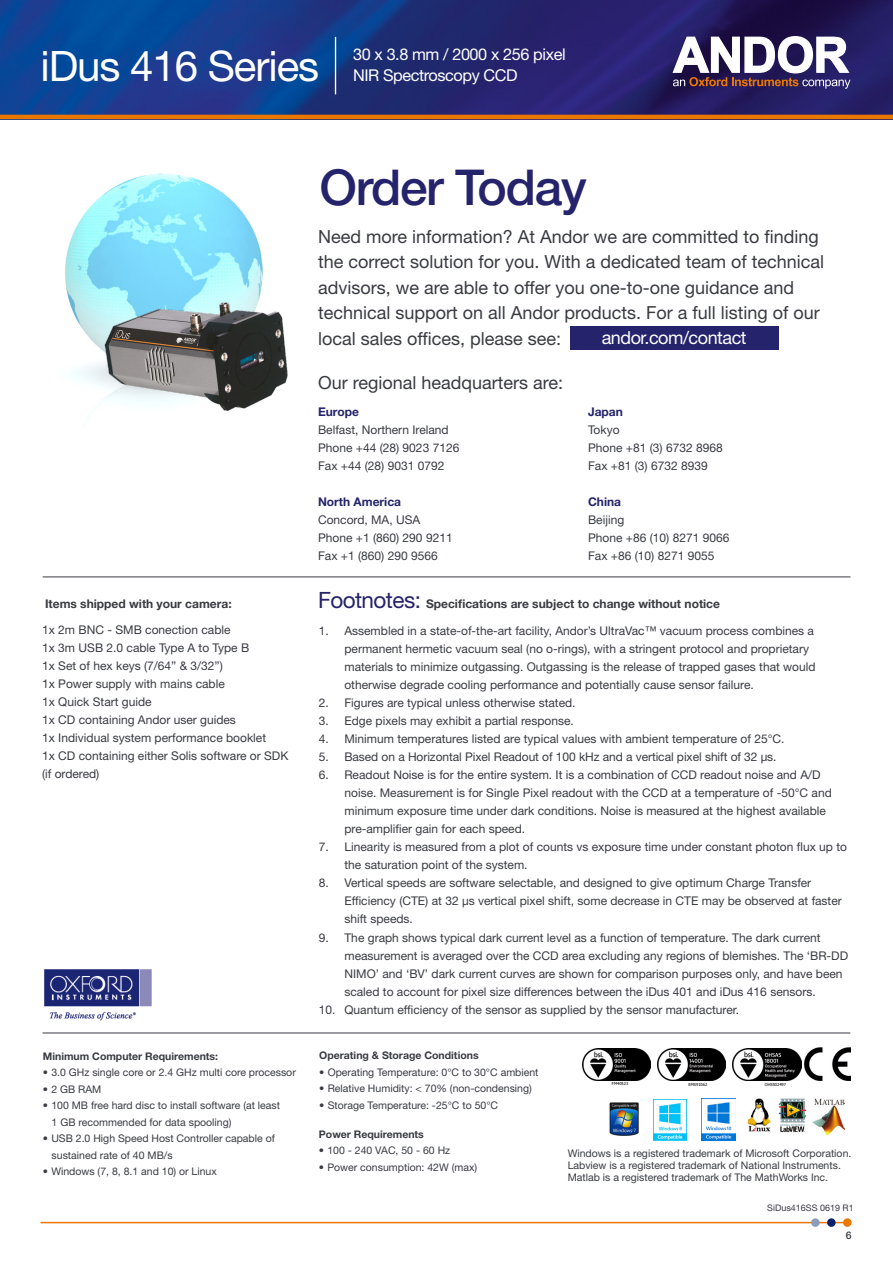
<style>
.page{position:relative;width:893px;height:1263px;background:#fff}
.page>*{position:absolute;margin:0;border:0;box-sizing:border-box;transform-origin:0 0}
.t1{font:500 49.5px "Helvetica Neue LT Std";letter-spacing:-.025em;color:#24236b}
.t2{font:42px "Helvetica Neue LT Std";letter-spacing:-.025em;color:#fff}
.t3{font:18px/25.5px "Helvetica Neue LT Std";color:#393b41}
.t4{font:18px "Helvetica Neue LT Std";letter-spacing:-.025em;color:#fff}
.t5{font:16.2px/20.4px "Helvetica Neue LT Std";letter-spacing:-.025em;color:#fff}
.t6{font:12px/18px "Helvetica Neue LT Std";color:#393b41}
.t7{font:700 12px "Helvetica Neue LT Std";color:#393b41}
.t8{font:700 12px "Helvetica Neue LT Std";color:#24236b}
.t9{font:10.5px/16.5px "Helvetica Neue LT Std";color:#393b41}
.t10{font:700 10.5px "Helvetica Neue LT Std";color:#393b41}
.t11{font:500 10.5px "Helvetica Neue LT Std";color:#393b41}
.t12{font:9px "Helvetica Neue LT Std";color:#393b41}
.t13{font:4.05px "Tahoma";color:#000}
.s1{font-weight:400;font-size:22.5px;color:#24236b}
</style>
<div class="page">
<img style="left:0;top:0;width:893px;height:115px">
<svg style="left:672px;top:36px;width:178px;height:53px"></svg>
<hr style="left:335px;top:37px;width:1px;height:57px;background:#fff">
<hr style="left:40px;top:1222px;width:805px;height:1px;background:#ea7700">
<div style="left:844px;top:1219px;width:7px;height:7px;background:#ea7700;border-radius:50%"></div>
<div style="left:843px;top:1218px;width:9px;height:9px;border:2px solid #ea7700;border-radius:50%"></div>
<div style="left:812px;top:1219px;width:7px;height:7px;background:#8b9dbc;border-radius:50%"></div>
<div style="left:811px;top:1218px;width:9px;height:9px;border:2px solid #8b9dbc;border-radius:50%"></div>
<div style="left:828px;top:1219px;width:7px;height:7px;background:#0b206c;border-radius:50%"></div>
<div style="left:827px;top:1218px;width:9px;height:9px;border:2px solid #0b206c;border-radius:50%"></div>
<hr style="left:0;top:115px;width:893px;height:4px;background:#ea7700">
<hr style="left:43px;top:576px;width:807px;height:1px;background:#393b41">
<img style="left:65px;top:173px;width:198px;height:245px">
<div style="left:570px;top:326px;width:208px;height:23px;background:#24236b"></div>
<hr style="left:43px;top:1032px;width:807px;height:1px;background:#393b41">
<img style="left:778px;top:1098px;width:29px;height:35px">
<img style="left:813px;top:1099px;width:32px;height:35px">
<img style="left:748px;top:1099px;width:23px;height:32px">
<img style="left:805px;top:1048px;width:45px;height:32px">
<img style="left:657px;top:1049px;width:69px;height:32px">
<img style="left:732px;top:1049px;width:69px;height:32px">
<img style="left:582px;top:1049px;width:69px;height:32px">
<img style="left:102px;top:294px;width:186px;height:120px">
<img style="left:44px;top:969px;width:108px;height:52px">
<img style="left:609px;top:1102px;width:30px;height:33px">
<img style="left:654px;top:1099px;width:33px;height:42px">
<img style="left:702px;top:1099px;width:34px;height:42px">
<h2 class="t2" style="left:40px;top:41px;width:280px">iDus 416 Series</h2>
<h3 class="t5" style="left:353px;top:44px;width:214px">30 x 3.8 mm / 2000 x 256 pixel<br>NIR Spectroscopy CCD</h3>
<p class="t7" style="left:45px;top:596px;width:188px">Items shipped with your camera:</p>
<p class="t6" style="left:42px;top:620px;width:248px">1x 2m BNC - SMB conection cable<br>1x 3m USB 2.0 cable Type A to Type B<br>1x Set of hex keys (7/64” &amp; 3/32”)<br>1x Power supply with mains cable<br>1x Quick Start guide<br>1x CD containing Andor user guides<br>1x Individual system performance booklet<br>1x CD containing either Solis software or SDK (if ordered)</p>
<p class="t10" style="left:43px;top:1049px;width:177px">Minimum Computer Requirements:</p>
<p class="t9" style="left:43px;top:1064px;width:254px">• 3.0 GHz single core or 2.4 GHz multi core processor</p>
<p class="t9" style="left:43px;top:1081px;width:60px">• 2 GB RAM</p>
<p class="t9" style="left:52px;top:1097px;width:230px;text-indent:-9px">• 100 MB free hard disc to install software (at least<br>1 GB recommended for data spooling)</p>
<p class="t9" style="left:52px;top:1130px;width:225px;text-indent:-9px">• USB 2.0 High Speed Host Controller capable of sustained rate of 40 MB/s</p>
<p class="t9" style="left:43px;top:1163px;width:176px">• Windows (7, 8, 8.1 and 10) or Linux</p>
<h1 class="t1" style="left:319px;top:158px;width:269px">Order Today</h1>
<p class="t3" style="left:318px;top:223px;width:508px">Need more information? At Andor we are committed to finding the correct solution for you. With a dedicated team of technical advisors, we are able to offer you one-to-one guidance and technical support on all Andor products. For a full listing of our local sales offices, please see:</p>
<h3 class="t3" style="left:318px;top:370px;width:247px">Our regional headquarters are:</h3>
<p class="t8" style="left:318px;top:404px;width:42px">Europe</p>
<p class="t8" style="left:588px;top:404px;width:36px">Japan</p>
<p class="t6" style="left:318px;top:420px;width:132px">Belfast, Northern Ireland</p>
<p class="t6" style="left:588px;top:420px;width:33px">Tokyo</p>
<p class="t6" style="left:318px;top:438px;width:143px">Phone +44 (28) 9023 7126</p>
<p class="t6" style="left:588px;top:438px;width:136px">Phone +81 (3) 6732 8968</p>
<p class="t6" style="left:318px;top:456px;width:128px">Fax +44 (28) 9031 0792</p>
<p class="t6" style="left:588px;top:456px;width:121px">Fax +81 (3) 6732 8939</p>
<p class="t8" style="left:318px;top:494px;width:85px">North America</p>
<p class="t8" style="left:588px;top:494px;width:35px">China</p>
<p class="t6" style="left:318px;top:510px;width:104px">Concord, MA, USA</p>
<p class="t6" style="left:588px;top:510px;width:38px">Beijing</p>
<p class="t6" style="left:318px;top:528px;width:136px">Phone +1 (860) 290 9211</p>
<p class="t6" style="left:588px;top:528px;width:143px">Phone +86 (10) 8271 9066</p>
<p class="t6" style="left:318px;top:546px;width:121px">Fax +1 (860) 290 9566</p>
<p class="t6" style="left:588px;top:546px;width:128px">Fax +86 (10) 8271 9055</p>
<h3 class="t4" style="left:602px;top:327px;width:146px">andor.com/contact</h3>
<p class="t7" style="left:318px;top:596px;width:403px"><span class="s1">Footnotes:</span> Specifications are subject to change without notice</p>
<p class="t6" style="left:344px;top:622px;width:473px;text-indent:-26px">1. Assembled in a state-of-the-art facility, Andor’s UltraVac™ vacuum process combines a permanent hermetic vacuum seal (no o-rings), with a stringent protocol and proprietary materials to minimize outgassing. Outgassing is the release of trapped gases that would otherwise degrade cooling performance and potentially cause sensor failure.</p>
<p class="t6" style="left:319px;top:694px;width:258px">2. Figures are typical unless otherwise stated.</p>
<p class="t6" style="left:319px;top:712px;width:256px">3. Edge pixels may exhibit a partial response.</p>
<p class="t6" style="left:319px;top:730px;width:467px">4. Minimum temperatures listed are typical values with ambient temperature of 25°C.</p>
<p class="t6" style="left:319px;top:748px;width:459px">5. Based on a Horizontal Pixel Readout of 100 kHz and a vertical pixel shift of 32 µs.</p>
<p class="t6" style="left:344px;top:766px;width:489px;text-indent:-26px">6. Readout Noise is for the entire system. It is a combination of CCD readout noise and A/D noise. Measurement is for Single Pixel readout with the CCD at a temperature of -50°C and minimum exposure time under dark conditions. Noise is measured at the highest available pre-amplifier gain for each speed.</p>
<p class="t6" style="left:344px;top:838px;width:504px;text-indent:-26px">7. Linearity is measured from a plot of counts vs exposure time under constant photon flux up to the saturation point of the system.</p>
<p class="t6" style="left:344px;top:874px;width:499px;text-indent:-26px">8. Vertical speeds are software selectable, and designed to give optimum Charge Transfer<br>Efficiency (CTE) at 32 μs vertical pixel shift, some decrease in CTE may be observed at faster shift speeds.</p>
<p class="t6" style="left:344px;top:928px;width:505px;text-indent:-26px">9. The graph shows typical dark current level as a function of temperature. The dark current measurement is averaged over the CCD area excluding any regions of blemishes. The ‘BR-DD NIMO’ and ‘BV’ dark current curves are shown for comparison purposes only, and have been scaled to account for pixel size differences between the iDus 401 and iDus 416 sensors.</p>
<p class="t6" style="left:319px;top:1000px;width:422px">10. Quantum efficiency of the sensor as supplied by the sensor manufacturer.</p>
<p class="t10" style="left:319px;top:1049px;width:161px">Operating &amp; Storage Conditions</p>
<p class="t9" style="left:319px;top:1063px;width:221px">• Operating Temperature: 0°C to 30°C ambient</p>
<p class="t9" style="left:319px;top:1080px;width:214px">• Relative Humidity: &lt; 70% (non-condensing)</p>
<p class="t9" style="left:319px;top:1096px;width:180px">• Storage Temperature: -25°C to 50°C</p>
<p class="t10" style="left:319px;top:1127px;width:106px">Power Requirements</p>
<p class="t9" style="left:319px;top:1142px;width:133px">• 100 - 240 VAC, 50 - 60 Hz</p>
<p class="t9" style="left:319px;top:1158px;width:160px">• Power consumption: 42W (max)</p>
<p class="t13" style="left:612px;top:1081px;width:18px">FM40523</p>
<p class="t13" style="left:688px;top:1081px;width:20px">EMS91062</p>
<p class="t13" style="left:765px;top:1081px;width:23px">OHS502497</p>
<p class="t9" style="left:568px;top:1147px;width:285px;line-height:12px">Windows is a registered trademark of Microsoft Corporation.<br>Labview is a registered trademark of National Instruments.<br>Matlab is a registered trademark of The MathWorks Inc.</p>
<p class="t12" style="left:767px;top:1202px;width:88px">SiDus416SS 0619 R1</p>
<p class="t11" style="left:846px;top:1229px;width:7px">6</p>
</div>
